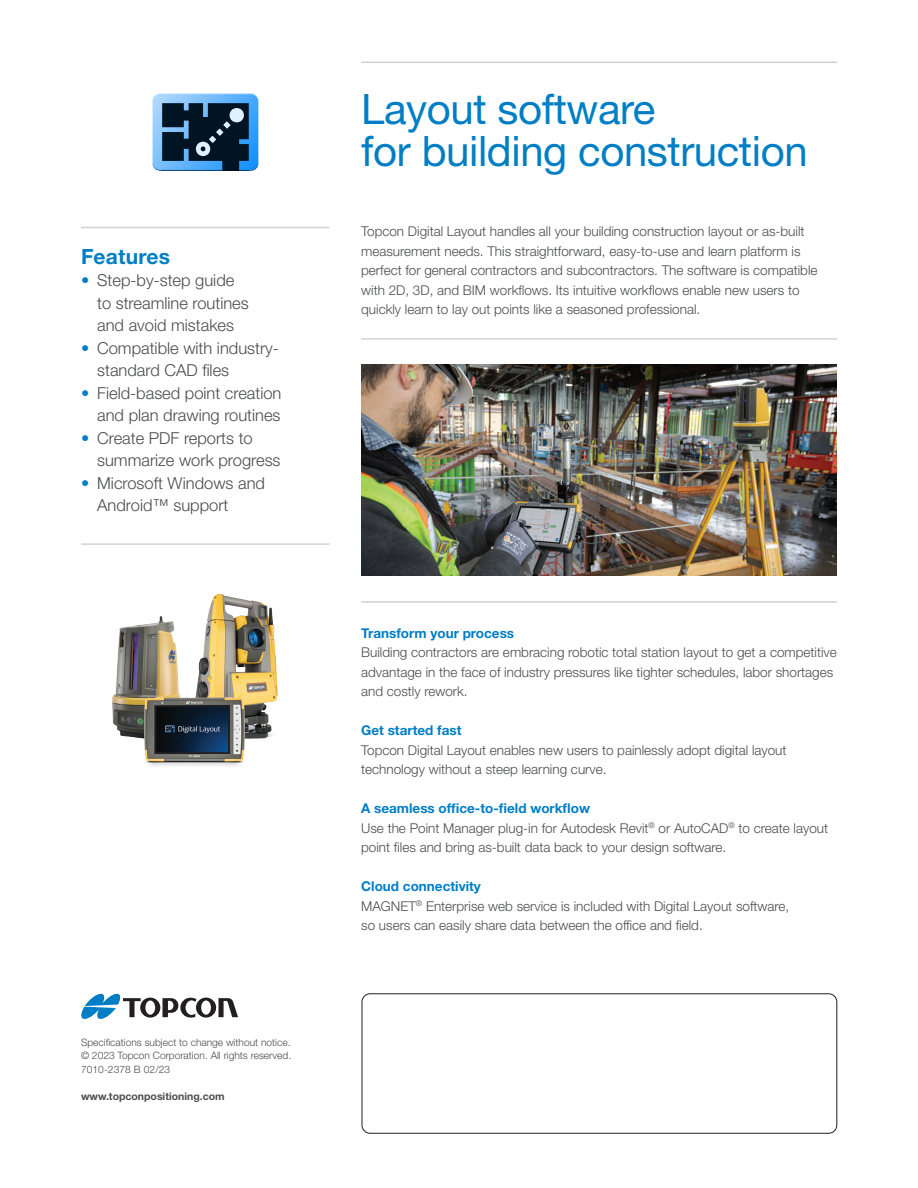
<style>
.page{position:relative;width:918px;height:1188px;background:#fff}
.page>*{position:absolute;margin:0;border:0;box-sizing:border-box;transform-origin:0 0}
.t1{font:42px "Helvetica Neue LT Std";letter-spacing:-.01em;color:#007ec5}
.t2{font:700 21px "Helvetica Neue LT Std";letter-spacing:.01em;color:#007ec5}
.t3{font:300 16.5px/22.5px "Helvetica Neue LT Std";color:#4b4c4d}
.t4{font:300 13.5px/19.5px "Helvetica Neue LT Std";color:#4b4c4d}
.t5{font:700 13.5px "Helvetica Neue LT Std";color:#007ec5}
.t6{font:700 10.5px "Helvetica Neue LT Std";color:#4b4c4d}
.t7{font:300 10.2px/13.5px "Helvetica Neue LT Std";color:#4b4c4d}
.s1{font-family:"Helvetica Neue LTW1 G";color:#007ec5}
</style>
<div class="page">
<svg style="left:81px;top:994px;width:157px;height:25px"></svg>
<hr style="left:361px;top:62px;width:476px;height:1px;background:#d1d2d4">
<div style="left:362px;top:994px;width:475px;height:139px;border:1px solid #231f20;border-radius:8px"></div>
<hr style="left:361px;top:338px;width:476px;height:2px;background:#d1d2d4">
<hr style="left:361px;top:601px;width:476px;height:2px;background:#d1d2d4">
<img style="left:361px;top:365px;width:476px;height:211px">
<img style="left:112px;top:594px;width:166px;height:173px">
<hr style="left:81px;top:227px;width:248px;height:1px;background:#d1d2d4">
<svg style="left:153px;top:94px;width:105px;height:77px;background:#346085"></svg>
<hr style="left:81px;top:543px;width:248px;height:2px;background:#d1d2d4">
<p class="t2" style="left:81px;top:243px;width:90px">Features</p>
<p class="t3" style="left:97px;top:269px;width:153px;text-indent:-16px"><span class="s1">•</span> Step-by-step guide to streamline routines and avoid mistakes</p>
<p class="t3" style="left:97px;top:336px;width:183px;text-indent:-16px"><span class="s1">•</span> Compatible with industry&shy;standard CAD files</p>
<p class="t3" style="left:81px;top:381px;width:202px;text-align:right"><span class="s1">•</span> Field-based point creation and plan drawing routines</p>
<p class="t3" style="left:97px;top:426px;width:185px;text-indent:-16px"><span class="s1">•</span> Create PDF reports to summarize work progress</p>
<p class="t3" style="left:97px;top:471px;width:169px;text-indent:-16px"><span class="s1">•</span> Microsoft Windows and<br>Android™ support</p>
<p class="t7" style="left:81px;top:1036px;width:211px">Specifications subject to change without notice.</p>
<p class="t7" style="left:81px;top:1048px;width:212px">© 2023 Topcon Corporation. All rights reserved.<br>7010-2378 B 02/23</p>
<p class="t6" style="left:81px;top:1089px;width:145px">www.topconpositioning.com</p>
<p class="t1" style="left:361px;top:84px;width:296px">Layout software</p>
<p class="t1" style="left:361px;top:126px;width:448px">for building construction</p>
<p class="t4" style="left:361px;top:222px;width:458px">Topcon Digital Layout handles all your building construction layout or as-built measurement needs. This straightforward, easy-to-use and learn platform is perfect for general contractors and subcontractors. The software is compatible with 2D, 3D, and BIM workflows. Its intuitive workflows enable new users to quickly learn to lay out points like a seasoned professional.</p>
<p class="t5" style="left:361px;top:624px;width:155px">Transform your process</p>
<p class="t4" style="left:361px;top:642px;width:477px">Building contractors are embracing robotic total station layout to get a competitive</p>
<p class="t4" style="left:361px;top:662px;width:474px">advantage in the face of industry pressures like tighter schedules, labor shortages and costly rework.</p>
<p class="t5" style="left:361px;top:722px;width:102px">Get started fast</p>
<p class="t4" style="left:361px;top:740px;width:427px">Topcon Digital Layout enables new users to painlessly adopt digital layout technology without a steep learning curve.</p>
<p class="t5" style="left:361px;top:800px;width:230px">A seamless office-to-field workflow</p>
<p class="t4" style="left:361px;top:818px;width:468px">Use the Point Manager plug-in for Autodesk Revit<sup>®</sup> or AutoCAD<sup>®</sup> to create layout point files and bring as-built data back to your design software.</p>
<p class="t5" style="left:361px;top:878px;width:121px">Cloud connectivity</p>
<p class="t4" style="left:361px;top:896px;width:430px">MAGNET<sup>®</sup> Enterprise web service is included with Digital Layout software,</p>
<p class="t4" style="left:361px;top:915px;width:343px">so users can easily share data between the office and field.</p>
</div>
